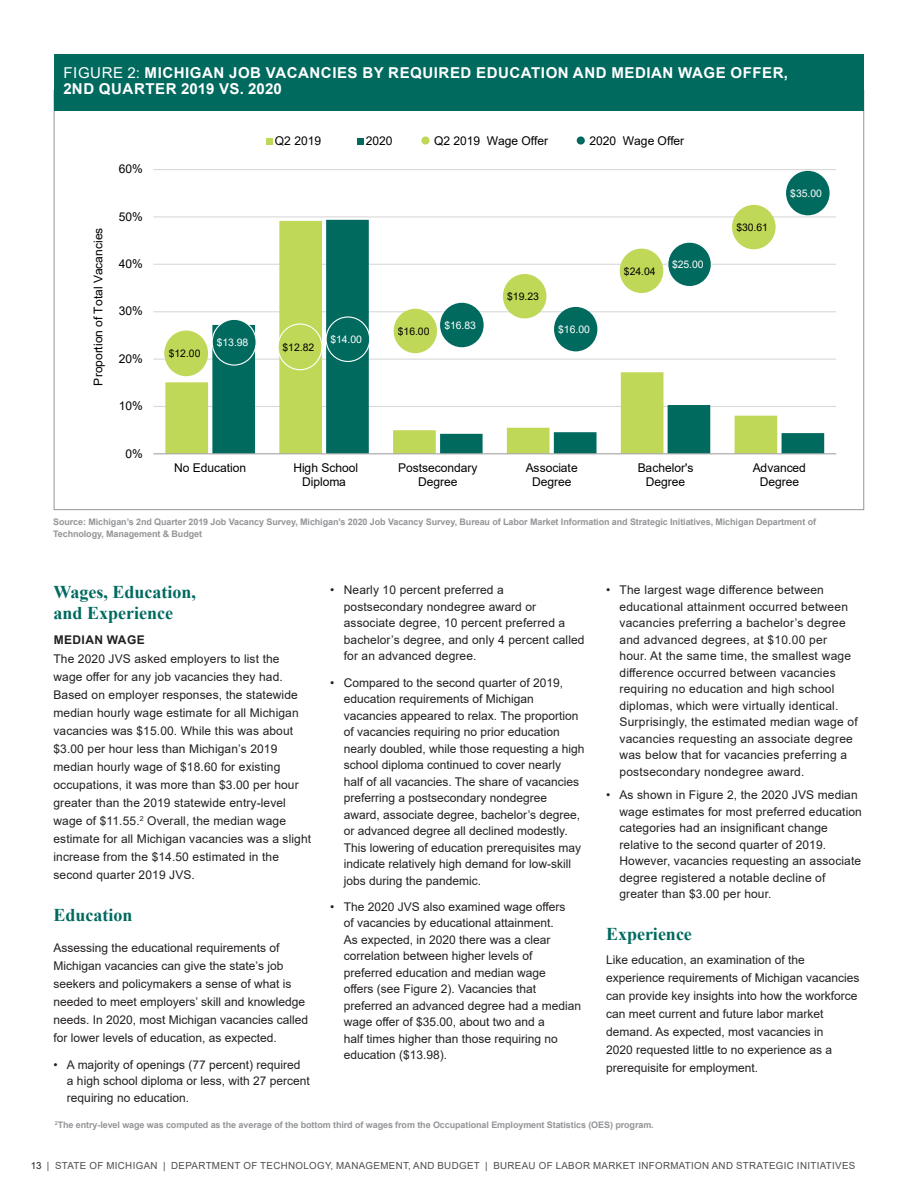
<style>
.page{position:relative;width:918px;height:1188px;background:#fff}
.page>*{position:absolute;margin:0;border:0;box-sizing:border-box;transform-origin:0 0}
.Body_copy{font:700 18px/21.6px "Times New Roman";color:#006a5f}
.heading_1{font:700 15px/16.5px "Arial";letter-spacing:.035em;color:#fff}
.Body_copy-2{font:12px/16.5px "Arial";color:#231f20}
.Body_copy-3{font:12px/16.5px "Arial";letter-spacing:.02em;color:#231f20}
.t1{font:12px/13.8px "Arial";letter-spacing:-.005em;color:#000;text-align:center}
.H2_MSA{font:700 12px "Arial";letter-spacing:.035em;color:#231f20}
.t2{font:10.5px "Arial";letter-spacing:-.005em;color:#000}
.t3{font:10.5px "Arial";letter-spacing:-.005em;color:#fff}
.t4{font:9.75px "Arial";letter-spacing:.035em;color:#4e4d51}
.t5{font:700 9px/12px "Arial";letter-spacing:-.01em;color:#939598}
.s1{font-weight:400}
.s2{color:#231f20}
</style>
<div class="page">
<hr style="left:153px;top:406px;width:683px;height:1px;background:#d9d9d9">
<hr style="left:153px;top:359px;width:683px;height:1px;background:#d9d9d9">
<hr style="left:153px;top:311px;width:683px;height:1px;background:#d9d9d9">
<hr style="left:153px;top:264px;width:683px;height:1px;background:#d9d9d9">
<hr style="left:153px;top:216px;width:683px;height:1px;background:#d9d9d9">
<hr style="left:153px;top:169px;width:683px;height:1px;background:#d9d9d9">
<svg style="left:165px;top:263px;width:47px;height:190px"></svg>
<svg style="left:212px;top:220px;width:612px;height:233px"></svg>
<hr style="left:153px;top:453px;width:683px;height:1px;background:#a6a6a6">
<div style="left:164px;top:331px;width:44px;height:45px;background:#bfd857;border-radius:50%"></div>
<div style="left:278px;top:324px;width:44px;height:46px;background:#bfd857;border-radius:50%"></div>
<div style="left:278px;top:323px;width:45px;height:47px;border:1px solid #fff;border-radius:50%"></div>
<div style="left:394px;top:309px;width:43px;height:44px;background:#bfd857;border-radius:50%"></div>
<div style="left:503px;top:274px;width:43px;height:44px;background:#bfd857;border-radius:50%"></div>
<div style="left:620px;top:249px;width:43px;height:44px;background:#bfd857;border-radius:50%"></div>
<div style="left:732px;top:205px;width:44px;height:44px;background:#bfd857;border-radius:50%"></div>
<div style="left:212px;top:319px;width:44px;height:46px;background:#006a5f;border-radius:50%"></div>
<div style="left:212px;top:319px;width:45px;height:47px;border:1px solid #fff;border-radius:50%"></div>
<div style="left:326px;top:317px;width:44px;height:44px;background:#006a5f;border-radius:50%"></div>
<div style="left:326px;top:316px;width:44px;height:46px;border:1px solid #fff;border-radius:50%"></div>
<div style="left:440px;top:303px;width:44px;height:44px;background:#006a5f;border-radius:50%"></div>
<div style="left:554px;top:307px;width:43px;height:44px;background:#006a5f;border-radius:50%"></div>
<div style="left:668px;top:242px;width:43px;height:45px;background:#006a5f;border-radius:50%"></div>
<div style="left:667px;top:242px;width:45px;height:45px;border:1px solid #fff;border-radius:50%"></div>
<div style="left:786px;top:171px;width:44px;height:44px;background:#006a5f;border-radius:50%"></div>
<div style="left:266px;top:138px;width:7px;height:6px;background:#bfd857"></div>
<svg style="left:357px;top:138px;width:6px;height:6px"></svg>
<div style="left:54px;top:54px;width:810px;height:56px;background:#006a5f"></div>
<div style="left:421px;top:136px;width:9px;height:9px;background:#bed856;border-radius:50%"></div>
<div style="left:577px;top:136px;width:8px;height:9px;background:#006a5f;border-radius:50%"></div>
<p class="heading_1" style="left:63px;top:64px;width:726px"><span class="s1">FIGURE 2:</span> MICHIGAN JOB VACANCIES BY REQUIRED EDUCATION AND MEDIAN WAGE OFFER,<br>2ND QUARTER 2019 VS. 2020</p>
<p class="t1" style="left:119px;top:162px;width:26px">60%</p>
<p class="t1" style="left:91px;top:386px;width:159px;rotate:-90deg">Proportion of Total Vacancies</p>
<p class="t1" style="left:119px;top:210px;width:26px">50%</p>
<p class="t1" style="left:119px;top:257px;width:26px">40%</p>
<p class="t1" style="left:119px;top:304px;width:26px">30%</p>
<p class="t1" style="left:119px;top:352px;width:26px">20%</p>
<p class="t1" style="left:119px;top:399px;width:26px">10%</p>
<p class="t1" style="left:126px;top:446px;width:19px">0%</p>
<p class="t1" style="left:275px;top:134px;width:48px">Q2 2019</p>
<p class="t1" style="left:366px;top:134px;width:28px">2020</p>
<p class="t1" style="left:434px;top:134px;width:116px">Q2 2019 Wage Offer</p>
<p class="t1" style="left:590px;top:134px;width:96px">2020 Wage Offer</p>
<p class="t2" style="left:169px;top:346px;width:33px">$12.00</p>
<p class="t3" style="left:217px;top:335px;width:33px">$13.98</p>
<p class="t3" style="left:330px;top:332px;width:33px">$14.00</p>
<p class="t2" style="left:283px;top:340px;width:33px">$12.82</p>
<p class="t2" style="left:398px;top:324px;width:33px">$16.00</p>
<p class="t2" style="left:507px;top:289px;width:33px">$19.23</p>
<p class="t3" style="left:444px;top:318px;width:33px">$16.83</p>
<p class="t3" style="left:558px;top:322px;width:33px">$16.00</p>
<p class="t2" style="left:624px;top:264px;width:33px">$24.04</p>
<p class="t3" style="left:672px;top:257px;width:33px">$25.00</p>
<p class="t2" style="left:736px;top:220px;width:33px">$30.61</p>
<p class="t3" style="left:790px;top:186px;width:33px">$35.00</p>
<p class="t1" style="left:174px;top:461px;width:74px">No Education</p>
<p class="t1" style="left:293px;top:461px;width:66px">High School<br>Diploma</p>
<p class="t1" style="left:398px;top:461px;width:81px">Postsecondary<br>Degree</p>
<p class="t1" style="left:526px;top:461px;width:54px">Associate<br>Degree</p>
<p class="t1" style="left:638px;top:461px;width:57px">Bachelor's<br>Degree</p>
<p class="t1" style="left:753px;top:461px;width:55px">Advanced<br>Degree</p>
<p class="t5" style="left:53px;top:516px;width:765px">Source: Michigan’s 2nd Quarter 2019 Job Vacancy Survey, Michigan’s 2020 Job Vacancy Survey, Bureau of Labor Market Information and Strategic Initiatives, Michigan Department of<br>Technology, Management &amp; Budget</p>
<p class="Body_copy" style="left:53px;top:580px;width:144px">Wages, Education, and Experience</p>
<p class="H2_MSA" style="left:54px;top:631px;width:93px">MEDIAN WAGE</p>
<p class="Body_copy-2" style="left:53px;top:650px;width:259px;line-height:18px">The 2020 JVS asked employers to list the wage offer for any job vacancies they had.<br>Based on employer responses, the statewide median hourly wage estimate for all Michigan vacancies was $15.00. While this was about $3.00 per hour less than Michigan’s 2019 median hourly wage of $18.60 for existing occupations, it was more than $3.00 per hour greater than the 2019 statewide entry-level wage of $11.55.<sup>2</sup> Overall, the median wage estimate for all Michigan vacancies was a slight increase from the $14.50 estimated in the second quarter 2019 JVS.</p>
<p class="Body_copy" style="left:53px;top:903px;width:81px">Education</p>
<p class="Body_copy-2" style="left:53px;top:939px;width:256px;line-height:18px">Assessing the educational requirements of Michigan vacancies can give the state’s job seekers and policymakers a sense of what is needed to meet employers’ skill and knowledge needs. In 2020, most Michigan vacancies called for lower levels of education, as expected.</p>
<p class="Body_copy-2" style="left:67px;top:1056px;width:244px;text-indent:-14px">• A majority of openings (77 percent) required a high school diploma or less, with 27 percent requiring no education.</p>
<p class="Body_copy-2" style="left:344px;top:582px;width:242px;text-indent:-14px">• Nearly 10 percent preferred a postsecondary nondegree award or associate degree, 10 percent preferred a bachelor’s degree, and only 4 percent called for an advanced degree.</p>
<p class="Body_copy-2" style="left:344px;top:674px;width:242px;text-indent:-14px">• Compared to the second quarter of 2019, education requirements of Michigan vacancies appeared to relax. The proportion of vacancies requiring no prior education nearly doubled, while those requesting a high school diploma continued to cover nearly<br>half of all vacancies. The share of vacancies preferring a postsecondary nondegree award, associate degree, bachelor’s degree, or advanced degree all declined modestly.<br>This lowering of education prerequisites may indicate relatively high demand for low-skill jobs during the pandemic.</p>
<p class="Body_copy-2" style="left:344px;top:898px;width:239px;text-indent:-14px">• The 2020 JVS also examined wage offers<br>of vacancies by educational attainment.<br>As expected, in 2020 there was a clear correlation between higher levels of preferred education and median wage<br>offers (see Figure 2). Vacancies that preferred an advanced degree had a median wage offer of $35.00, about two and a<br>half times higher than those requiring no education ($13.98).</p>
<p class="Body_copy-3" style="left:620px;top:582px;width:240px;text-indent:-14px">• The largest wage difference between educational attainment occurred between vacancies preferring a bachelor’s degree and advanced degrees, at $10.00 per<br>hour. At the same time, the smallest wage difference occurred between vacancies requiring no education and high school diplomas, which were virtually identical.<br>Surprisingly, the estimated median wage of vacancies requesting an associate degree was below that for vacancies preferring a postsecondary nondegree award.</p>
<p class="Body_copy-2" style="left:620px;top:786px;width:244px;text-indent:-14px">• As shown in Figure 2, the 2020 JVS median wage estimates for most preferred education categories had an insignificant change relative to the second quarter of 2019.<br>However, vacancies requesting an associate degree registered a notable decline of greater than $3.00 per hour.</p>
<p class="Body_copy" style="left:606px;top:923px;width:87px">Experience</p>
<p class="Body_copy-2" style="left:606px;top:951px;width:255px;line-height:18px">Like education, an examination of the experience requirements of Michigan vacancies can provide key insights into how the workforce can meet current and future labor market demand. As expected, most vacancies in<br>2020 requested little to no experience as a prerequisite for employment.</p>
<p class="t5" style="left:55px;top:1119px;width:600px"><sup>2</sup>The entry-level wage was computed as the average of the bottom third of wages from the Occupational Employment Statistics (OES) program.</p>
<p class="t4" style="left:31px;top:1158px;width:826px"><span class="s2">13</span> | STATE OF MICHIGAN | DEPARTMENT OF TECHNOLOGY, MANAGEMENT, AND BUDGET | BUREAU OF LABOR MARKET INFORMATION AND STRATEGIC INITIATIVES</p>
</div>
